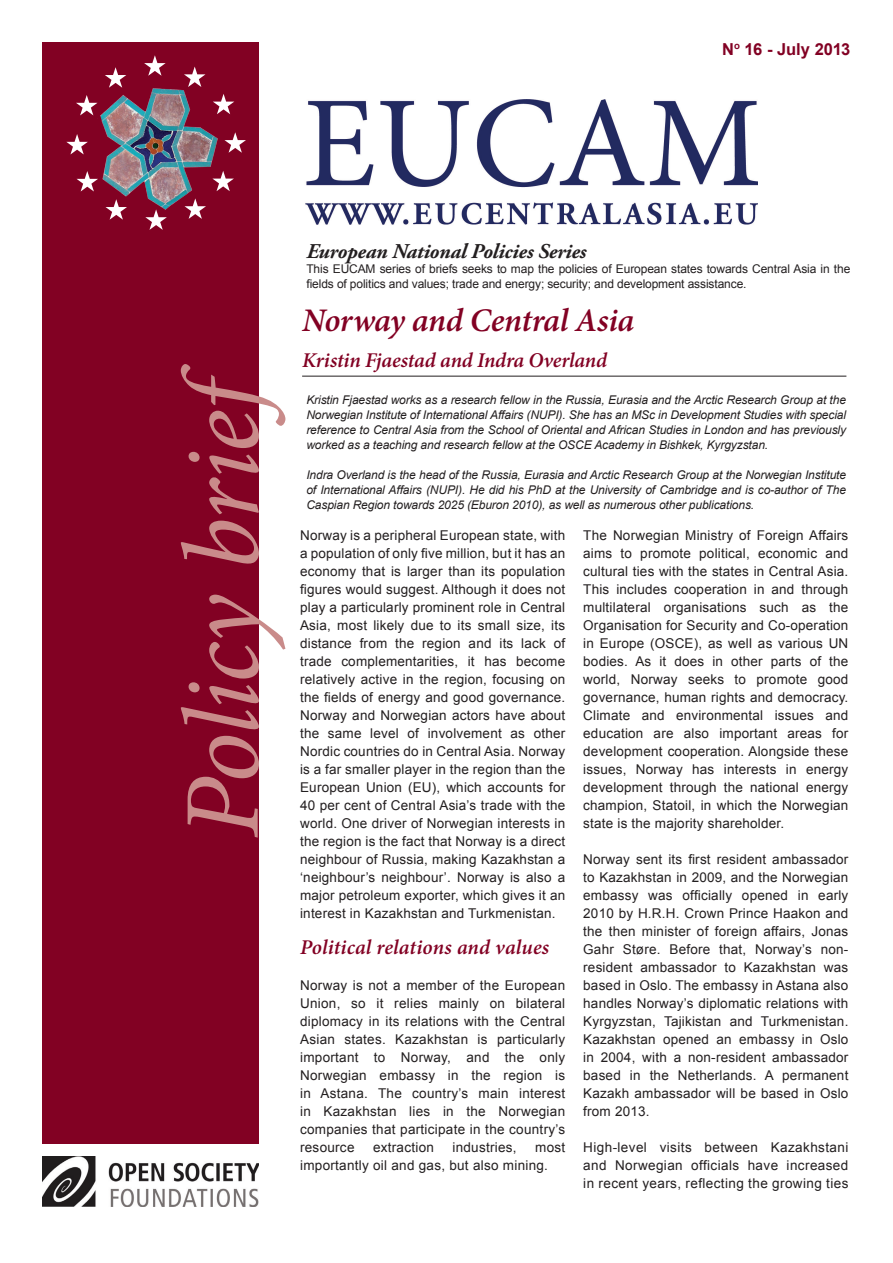
<style>
.page{position:relative;width:893px;height:1263px;background:#fff}
.page>*{position:absolute;margin:0;border:0;box-sizing:border-box;transform-origin:0 0}
.t1{font:italic 108px "Minion Pro";letter-spacing:-.02em;color:#c98b8a}
.t2{font:italic 600 33px "Minion Pro";letter-spacing:-.01em;color:#820123}
.t3{font:italic 600 21px "Minion Pro";color:#820123}
.t4{font:italic 700 21px "Adobe Garamond Pro";letter-spacing:-.01em;color:#231f20}
.t5{font:700 16.5px "Arial";color:#820123}
.t6{font:13.5px/18px "Arial";letter-spacing:.02em;color:#231f20;text-align:justify}
.t7{font:italic 12px/15px "Arial";letter-spacing:-.01em;color:#231f20;text-align:justify}
.t8{font:12px/15px "Arial";letter-spacing:-.01em;color:#231f20}
</style>
<div class="page">
<div style="left:43px;top:43px;width:216px;height:1101px;background:#820123"></div>
<svg style="left:76px;top:95px;width:20px;height:20px"></svg>
<svg style="left:66px;top:134px;width:22px;height:20px"></svg>
<svg style="left:145px;top:213px;width:22px;height:17px"></svg>
<svg style="left:105px;top:67px;width:21px;height:18px"></svg>
<svg style="left:77px;top:171px;width:19px;height:20px"></svg>
<svg style="left:109px;top:213px;width:14px;height:7px"></svg>
<svg style="left:188px;top:213px;width:14px;height:6px"></svg>
<svg style="left:224px;top:173px;width:10px;height:18px"></svg>
<svg style="left:224px;top:132px;width:22px;height:21px"></svg>
<svg style="left:224px;top:95px;width:10px;height:19px"></svg>
<svg style="left:184px;top:67px;width:21px;height:18px"></svg>
<svg style="left:144px;top:55px;width:22px;height:21px"></svg>
<img style="left:96px;top:85px;width:128px;height:128px">
<img style="left:305px;top:99px;width:452px;height:126px">
<hr style="left:302px;top:376px;width:544px;height:1px;background:#231f20">
<img style="left:43px;top:1156px;width:216px;height:50px">
<p class="t5" style="left:722px;top:38px;width:130px">N<sup>o</sup> 16 - July 2013</p>
<h1 class="t1" style="left:149px;top:838px;width:491px;rotate:-90deg">Policy brief</h1>
<h3 class="t4" style="left:306px;top:240px;width:282px">European National Policies Series</h3>
<p class="t8" style="left:306px;top:262px;width:545px">This EUCAM series of briefs seeks to map the policies of European states towards Central Asia in the fields of politics and values; trade and energy; security; and development assistance.</p>
<h2 class="t2" style="left:302px;top:298px;width:334px">Norway and Central Asia</h2>
<h3 class="t3" style="left:302px;top:346px;width:307px">Kristin Fjaestad and Indra Overland</h3>
<p class="t7" style="left:306px;top:393px;width:541px">Kristin Fjaestad works as a research fellow in the Russia, Eurasia and the Arctic Research Group at the Norwegian Institute of International Affairs (NUPI). She has an MSc in Development Studies with special reference to Central Asia from the School of Oriental and African Studies in London and has previously worked as a teaching and research fellow at the OSCE Academy in Bishkek, Kyrgyzstan.</p>
<p class="t7" style="left:306px;top:468px;width:541px">Indra Overland is the head of the Russia, Eurasia and Arctic Research Group at the Norwegian Institute of International Affairs (NUPI). He did his PhD at the University of Cambridge and is co-author of The Caspian Region towards 2025 (Eburon 2010), as well as numerous other publications.</p>
<p class="t6" style="left:300px;top:526px;width:267px">Norway is a peripheral European state, with a population of only five million, but it has an economy that is larger than its population figures would suggest. Although it does not play a particularly prominent role in Central Asia, most likely due to its small size, its distance from the region and its lack of trade complementarities, it has become relatively active in the region, focusing on the fields of energy and good governance.<br>Norway and Norwegian actors have about the same level of involvement as other Nordic countries do in Central Asia. Norway is a far smaller player in the region than the European Union (EU), which accounts for 40 per cent of Central Asia’s trade with the world. One driver of Norwegian interests in the region is the fact that Norway is a direct neighbour of Russia, making Kazakhstan a ‘neighbour’s neighbour’. Norway is also a major petroleum exporter, which gives it an interest in Kazakhstan and Turkmenistan.</p>
<h3 class="t3" style="left:300px;top:933px;width:251px">Political relations and values</h3>
<p class="t6" style="left:300px;top:976px;width:267px">Norway is not a member of the European Union, so it relies mainly on bilateral diplomacy in its relations with the Central Asian states. Kazakhstan is particularly important to Norway, and the only Norwegian embassy in the region is in Astana. The country’s main interest in Kazakhstan lies in the Norwegian companies that participate in the country’s resource</p>
<p class="t6" style="left:373px;top:1138px;width:62px">extraction</p>
<p class="t6" style="left:452px;top:1138px;width:66px">industries,</p>
<p class="t6" style="left:300px;top:1138px;width:267px;text-indent:235px">most importantly oil and gas, but also mining.</p>
<p class="t6" style="left:583px;top:526px;width:267px">The Norwegian Ministry of Foreign Affairs aims to promote political, economic and cultural ties with the states in Central Asia.<br>This includes cooperation in and through multilateral organisations such as the Organisation for Security and Co-operation in Europe (OSCE), as well as various UN bodies. As it does in other parts of the world, Norway seeks to promote good governance, human rights and democracy.<br>Climate and environmental issues and education are also important areas for development cooperation. Alongside these issues, Norway has interests in energy development through the national energy champion, Statoil, in which the Norwegian state is the majority shareholder.</p>
<p class="t6" style="left:583px;top:850px;width:267px">Norway sent its first resident ambassador to Kazakhstan in 2009, and the Norwegian embassy was officially opened in early 2010 by H.R.H. Crown Prince Haakon and the then minister of foreign affairs, Jonas Gahr Støre. Before that, Norway’s non&shy;resident ambassador to Kazakhstan was based in Oslo. The embassy in Astana also handles Norway’s diplomatic relations with Kyrgyzstan, Tajikistan and Turkmenistan.<br>Kazakhstan opened an embassy in Oslo in 2004, with a non-resident ambassador based in the Netherlands. A permanent Kazakh ambassador will be based in Oslo from 2013.</p>
<p class="t6" style="left:583px;top:1138px;width:267px">High-level visits between Kazakhstani and Norwegian officials have increased in recent years, reflecting the growing ties</p>
</div>
